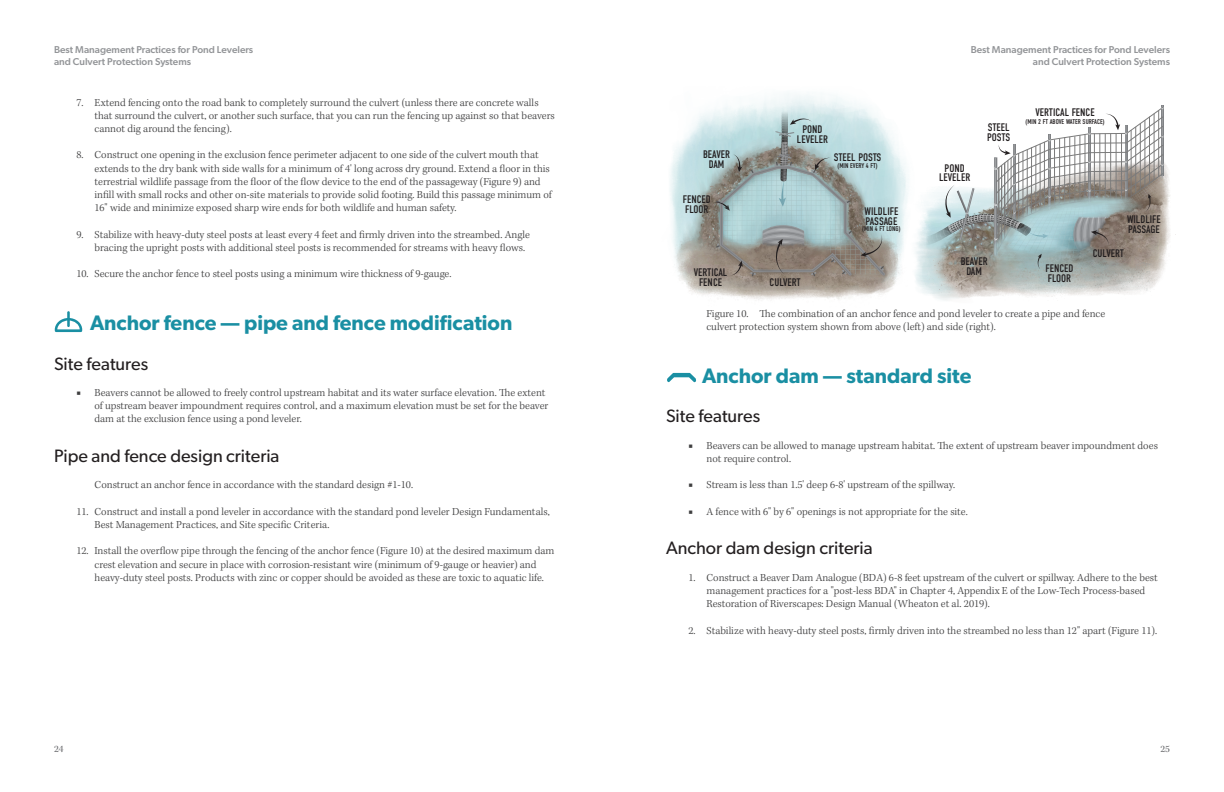
<style>
.page{position:relative;width:1224px;height:792px;background:#fff}
.page>*{position:absolute;margin:0;border:0;box-sizing:border-box;transform-origin:0 0}
.Heading_3{font:600 21px "Gibson";color:#1a8fa3}
.Heading_4{font:18px "Gibson";color:#231f20}
.Figure_Caption_Conti{font:300 11px/13.2px "Kepler Std";color:#3e3e3f}
.t1{font:11px/10px "DIN Condensed";color:#231f20;text-align:center}
.Body{font:300 11px "Kepler Std";color:#3e3e3f}
.t2{font:500 10px/12px "Gibson";color:#939598}
.t3{font:10px "Kepler Std";color:#6c6d70}
.t4{font:7px "DIN Condensed";color:#231f20}
.s1{font-weight:900}
</style>
<div class="page">
<img style="left:670px;top:105px;width:506px;height:195px">
<svg style="left:912px;top:106px;width:259px;height:163px"></svg>
<svg style="left:713px;top:93px;width:175px;height:185px;background:#acbbba"></svg>
<svg style="left:55px;top:318px;width:27px;height:14px"></svg>
<hr style="left:67px;top:311px;width:3px;height:16px;background:#1a8fa3">
<svg style="left:667px;top:373px;width:29px;height:10px"></svg>
<p class="t2" style="left:54px;top:43px;width:201px">Best Management Practices for Pond Levelers and Culvert Protection Systems</p>
<p class="t2" style="left:971px;top:43px;width:201px;text-align:right">Best Management Practices for Pond Levelers and Culvert Protection Systems</p>
<p class="Figure_Caption_Conti" style="left:94px;top:96px;width:462px;text-indent:-18px">7. Extend fencing onto the road bank to completely surround the culvert (unless there are concrete walls that surround the culvert, or another such surface, that you can run the fencing up against so that beavers cannot dig around the fencing).</p>
<p class="Figure_Caption_Conti" style="left:94px;top:149px;width:459px;text-indent:-18px">8. Construct one opening in the exclusion fence perimeter adjacent to one side of the culvert mouth that extends to the dry bank with side walls for a minimum of 4' long across dry ground. Extend a floor in this terrestrial wildlife passage from the floor of the flow device to the end of the passageway (Figure 9) and infill with small rocks and other on-site materials to provide solid footing. Build this passage minimum of 16" wide and minimize exposed sharp wire ends for both wildlife and human safety.</p>
<p class="Figure_Caption_Conti" style="left:94px;top:228px;width:437px;text-indent:-18px">9. Stabilize with heavy-duty steel posts at least every 4 feet and firmly driven into the streambed. Angle bracing the upright posts with additional steel posts is recommended for streams with heavy flows.</p>
<p class="Figure_Caption_Conti" style="left:76px;top:268px;width:376px">10. Secure the anchor fence to steel posts using a minimum wire thickness of 9-gauge.</p>
<p class="Heading_3" style="left:90px;top:310px;width:424px">Anchor fence — pipe and fence modification</p>
<p class="Heading_4" style="left:54px;top:353px;width:96px">Site features</p>
<p class="Figure_Caption_Conti" style="left:94px;top:386px;width:455px;text-indent:-18px"><span class="s1">■</span> Beavers cannot be allowed to freely control upstream habitat and its water surface elevation. The extent of upstream beaver impoundment requires control, and a maximum elevation must be set for the beaver dam at the exclusion fence using a pond leveler.</p>
<p class="Heading_4" style="left:54px;top:445px;width:227px">Pipe and fence design criteria</p>
<p class="Body" style="left:95px;top:479px;width:320px">Construct an anchor fence in accordance with the standard design #1-10.</p>
<p class="Figure_Caption_Conti" style="left:94px;top:505px;width:457px;text-indent:-18px">11. Construct and install a pond leveler in accordance with the standard pond leveler Design Fundamentals,<br>Best Management Practices, and Site specific Criteria.</p>
<p class="Figure_Caption_Conti" style="left:94px;top:545px;width:462px;text-indent:-18px">12. Install the overflow pipe through the fencing of the anchor fence (Figure 10) at the desired maximum dam crest elevation and secure in place with corrosion-resistant wire (minimum of 9-gauge or heavier) and heavy-duty steel posts. Products with zinc or copper should be avoided as these are toxic to aquatic life.</p>
<p class="t1" style="left:1035px;top:107px;width:61px">VERTICAL FENCE</p>
<p class="t4" style="left:1026px;top:118px;width:80px">(MIN 2 FT ABOVE WATER SURFACE)</p>
<p class="t1" style="left:987px;top:123px;width:25px;text-align:left">STEEL<br>POSTS</p>
<p class="t1" style="left:797px;top:125px;width:33px">POND<br>LEVELER</p>
<p class="t1" style="left:703px;top:149px;width:28px">BEAVER<br>DAM</p>
<p class="t1" style="left:834px;top:153px;width:49px">STEEL POSTS</p>
<p class="t4" style="left:838px;top:162px;width:42px">(MIN EVERY 4 FT)</p>
<p class="t1" style="left:865px;top:206px;width:35px;text-align:left">WILDLIFE<br>PASSAGE</p>
<p class="t4" style="left:862px;top:225px;width:40px">(MIN 4 FT LONG)</p>
<p class="t1" style="left:939px;top:163px;width:33px">POND<br>LEVELER</p>
<p class="t1" style="left:683px;top:194px;width:30px;text-align:left">FENCED<br>FLOOR</p>
<p class="t1" style="left:1127px;top:214px;width:35px;text-align:left">WILDLIFE<br>PASSAGE</p>
<p class="t1" style="left:1093px;top:248px;width:33px">CULVERT</p>
<p class="t1" style="left:961px;top:257px;width:28px">BEAVER<br>DAM</p>
<p class="Figure_Caption_Conti" style="left:706px;top:307px;width:400px">Figure 10. The combination of an anchor fence and pond leveler to create a pipe and fence culvert protection system shown from above (left) and side (right).</p>
<p class="Heading_3" style="left:702px;top:363px;width:271px">Anchor dam — standard site</p>
<p class="Heading_4" style="left:666px;top:405px;width:96px">Site features</p>
<p class="Figure_Caption_Conti" style="left:706px;top:439px;width:453px;text-indent:-18px"><span class="s1">■</span> Beavers can be allowed to manage upstream habitat. The extent of upstream beaver impoundment does not require control.</p>
<p class="Figure_Caption_Conti" style="left:688px;top:479px;width:268px"><span class="s1">■</span> Stream is less than 1.5' deep 6-8' upstream of the spillway.</p>
<p class="Figure_Caption_Conti" style="left:688px;top:505px;width:281px"><span class="s1">■</span> A fence with 6" by 6" openings is not appropriate for the site.</p>
<p class="Heading_4" style="left:666px;top:537px;width:208px">Anchor dam design criteria</p>
<p class="Figure_Caption_Conti" style="left:706px;top:571px;width:453px;text-indent:-18px">1. Construct a Beaver Dam Analogue (BDA) 6-8 feet upstream of the culvert or spillway. Adhere to the best management practices for a "post-less BDA" in Chapter 4, Appendix E of the Low-Tech Process-based<br>Restoration of Riverscapes: Design Manual (Wheaton et al. 2019).</p>
<p class="Figure_Caption_Conti" style="left:688px;top:624px;width:470px">2. Stabilize with heavy-duty steel posts, firmly driven into the streambed no less than 12" apart (Figure 11).</p>
<p class="t1" style="left:1045px;top:264px;width:30px;text-align:left">FENCED<br>FLOOR</p>
<p class="t1" style="left:694px;top:268px;width:35px">VERTICAL<br>FENCE</p>
<p class="t1" style="left:770px;top:277px;width:33px">CULVERT</p>
<p class="t3" style="left:54px;top:744px;width:11px">24</p>
<p class="t3" style="left:1160px;top:744px;width:11px">25</p>
</div>
